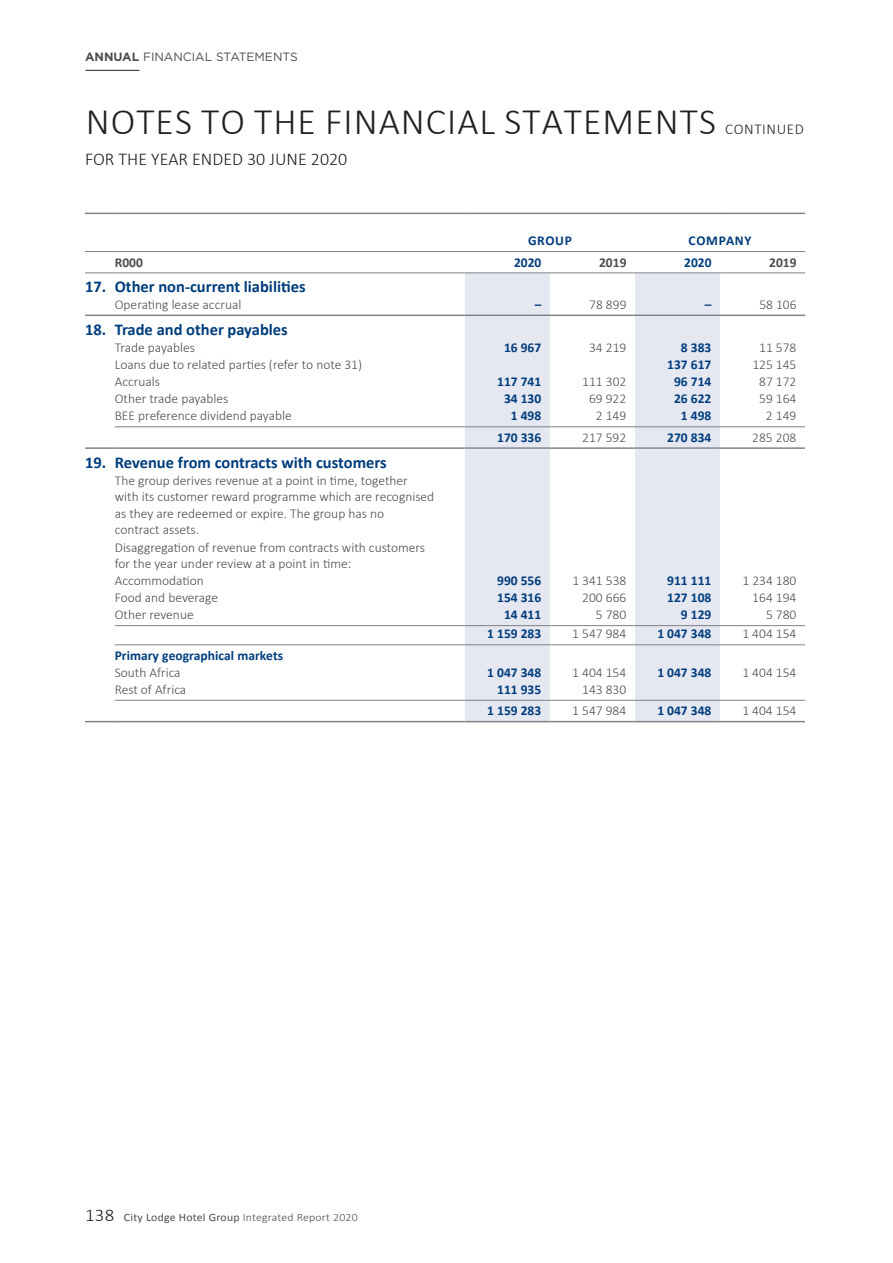
<style>
.page{position:relative;width:893px;height:1263px;background:#fff}
.page>*{position:absolute;margin:0;border:0;box-sizing:border-box;transform-origin:0 0}
.t1{font:300 37.5px "Calibri";letter-spacing:.03em;color:#231f20}
.t2{font:300 18px "Calibri";color:#231f20}
.t3{font:700 16.5px "Calibri";color:#013d7d}
.t4{font:300 15px "Calibri";letter-spacing:.04em;color:#231f20}
.t5{font:300 13.5px/16.6px "Calibri";color:#4b4c4d}
.t6{font:700 13.5px "Calibri";color:#013d7d}
.t7{font:700 13.5px "Calibri";color:#4b4c4d}
.t8{font:700 13.5px "Calibri";letter-spacing:.05em;color:#013d7d}
.t9{font:12px "Gotham";color:#4b4c4d}
.t10{font:300 11.25px "Calibri";letter-spacing:.015em;color:#4b4c4d;scale:1.05 1}
.s1{font-weight:700}
.s2{font-size:18px;color:#231f20}
.s3{font-weight:400}
</style>
<div class="page">
<hr style="left:85px;top:70px;width:54px;height:1px;background:#231f20">
<hr style="left:85px;top:272px;width:30px;height:1px;background:#808285">
<hr style="left:115px;top:272px;width:350px;height:1px;background:#808285">
<hr style="left:465px;top:272px;width:85px;height:1px;background:#808285">
<hr style="left:550px;top:272px;width:85px;height:1px;background:#808285">
<hr style="left:635px;top:272px;width:85px;height:1px;background:#808285">
<hr style="left:720px;top:272px;width:85px;height:1px;background:#808285">
<hr style="left:115px;top:213px;width:350px;height:1px;background:#808285">
<hr style="left:465px;top:213px;width:85px;height:1px;background:#808285">
<hr style="left:550px;top:213px;width:85px;height:1px;background:#808285">
<hr style="left:635px;top:213px;width:85px;height:1px;background:#808285">
<hr style="left:720px;top:213px;width:85px;height:1px;background:#808285">
<hr style="left:115px;top:315px;width:350px;height:1px;background:#808285">
<hr style="left:720px;top:315px;width:85px;height:1px;background:#808285">
<hr style="left:85px;top:213px;width:30px;height:1px;background:#808285">
<hr style="left:85px;top:315px;width:30px;height:1px;background:#808285">
<hr style="left:85px;top:251px;width:30px;height:1px;background:#808285">
<hr style="left:115px;top:251px;width:350px;height:1px;background:#808285">
<hr style="left:465px;top:251px;width:85px;height:1px;background:#808285">
<hr style="left:550px;top:251px;width:85px;height:1px;background:#808285">
<hr style="left:635px;top:251px;width:85px;height:1px;background:#808285">
<hr style="left:720px;top:251px;width:85px;height:1px;background:#808285">
<svg style="left:465px;top:273px;width:255px;height:174px"></svg>
<hr style="left:115px;top:426px;width:350px;height:1px;background:#808285">
<hr style="left:465px;top:426px;width:85px;height:1px;background:#808285">
<hr style="left:550px;top:426px;width:85px;height:1px;background:#808285">
<hr style="left:635px;top:426px;width:85px;height:1px;background:#808285">
<hr style="left:720px;top:426px;width:85px;height:1px;background:#808285">
<hr style="left:115px;top:447px;width:350px;height:2px;background:#808285">
<hr style="left:465px;top:447px;width:85px;height:2px;background:#808285">
<hr style="left:550px;top:447px;width:85px;height:2px;background:#808285">
<hr style="left:635px;top:447px;width:85px;height:2px;background:#808285">
<hr style="left:720px;top:447px;width:85px;height:2px;background:#808285">
<hr style="left:85px;top:447px;width:30px;height:2px;background:#808285">
<svg style="left:465px;top:449px;width:255px;height:272px;fill:#e5e7f1"></svg>
<hr style="left:115px;top:625px;width:350px;height:1px;background:#808285">
<hr style="left:465px;top:625px;width:85px;height:1px;background:#808285">
<hr style="left:550px;top:625px;width:85px;height:1px;background:#808285">
<hr style="left:635px;top:625px;width:85px;height:1px;background:#808285">
<hr style="left:720px;top:625px;width:85px;height:1px;background:#808285">
<hr style="left:115px;top:644px;width:350px;height:1px;background:#808285">
<hr style="left:465px;top:644px;width:85px;height:1px;background:#808285">
<hr style="left:550px;top:644px;width:85px;height:1px;background:#808285">
<hr style="left:635px;top:644px;width:85px;height:1px;background:#808285">
<hr style="left:720px;top:644px;width:85px;height:1px;background:#808285">
<hr style="left:115px;top:700px;width:350px;height:1px;background:#808285">
<hr style="left:465px;top:700px;width:85px;height:1px;background:#808285">
<hr style="left:550px;top:700px;width:85px;height:1px;background:#808285">
<hr style="left:635px;top:700px;width:85px;height:1px;background:#808285">
<hr style="left:720px;top:700px;width:85px;height:1px;background:#808285">
<hr style="left:115px;top:721px;width:350px;height:1px;background:#808285">
<hr style="left:465px;top:721px;width:85px;height:1px;background:#808285">
<hr style="left:550px;top:721px;width:85px;height:1px;background:#808285">
<hr style="left:635px;top:721px;width:85px;height:1px;background:#808285">
<hr style="left:720px;top:721px;width:85px;height:1px;background:#808285">
<hr style="left:85px;top:721px;width:30px;height:1px;background:#808285">
<p class="t9" style="left:85px;top:49px;width:214px"><span class="s1">ANNUAL</span> FINANCIAL STATEMENTS</p>
<h1 class="t1" style="left:86px;top:99px;width:632px">NOTES TO THE FINANCIAL STATEMENTS</h1>
<h2 class="t2" style="left:85px;top:148px;width:264px">FOR THE YEAR ENDED 30 JUNE 2020</h2>
<p class="t4" style="left:725px;top:120px;width:80px">CONTINUED</p>
<p class="t6" style="left:528px;top:232px;width:45px">GROUP</p>
<p class="t8" style="left:689px;top:232px;width:64px">COMPANY</p>
<p class="t7" style="left:115px;top:253px;width:30px">R000</p>
<p class="t6" style="left:514px;top:253px;width:29px">2020</p>
<p class="t7" style="left:599px;top:253px;width:29px">2019</p>
<p class="t6" style="left:684px;top:253px;width:29px">2020</p>
<p class="t7" style="left:769px;top:253px;width:29px">2019</p>
<p class="t3" style="left:85px;top:276px;width:222px">17. Other non-current liabilities</p>
<p class="t5" style="left:115px;top:295px;width:128px">Operating lease accrual</p>
<p class="t6" style="left:535px;top:296px;width:8px">–</p>
<p class="t5" style="left:589px;top:295px;width:39px">78 899</p>
<p class="t6" style="left:705px;top:296px;width:8px">–</p>
<p class="t5" style="left:759px;top:295px;width:39px">58 106</p>
<p class="t3" style="left:85px;top:319px;width:204px">18. Trade and other payables</p>
<p class="t5" style="left:115px;top:339px;width:82px">Trade payables</p>
<p class="t6" style="left:504px;top:339px;width:39px">16 967</p>
<p class="t5" style="left:589px;top:339px;width:39px">34 219</p>
<p class="t6" style="left:681px;top:339px;width:32px">8 383</p>
<p class="t5" style="left:759px;top:339px;width:39px">11 578</p>
<p class="t5" style="left:115px;top:356px;width:249px">Loans due to related parties (refer to note 31)</p>
<p class="t6" style="left:667px;top:356px;width:46px">137 617</p>
<p class="t5" style="left:752px;top:356px;width:46px">125 145</p>
<p class="t5" style="left:115px;top:373px;width:47px">Accruals</p>
<p class="t6" style="left:497px;top:373px;width:46px">117 741</p>
<p class="t5" style="left:582px;top:373px;width:46px">111 302</p>
<p class="t6" style="left:674px;top:373px;width:39px">96 714</p>
<p class="t5" style="left:759px;top:373px;width:39px">87 172</p>
<p class="t5" style="left:115px;top:390px;width:115px">Other trade payables</p>
<p class="t6" style="left:504px;top:390px;width:39px">34 130</p>
<p class="t5" style="left:589px;top:390px;width:39px">69 922</p>
<p class="t6" style="left:674px;top:390px;width:39px">26 622</p>
<p class="t5" style="left:759px;top:390px;width:39px">59 164</p>
<p class="t5" style="left:115px;top:407px;width:178px">BEE preference dividend payable</p>
<p class="t6" style="left:511px;top:407px;width:32px">1 498</p>
<p class="t5" style="left:596px;top:407px;width:32px">2 149</p>
<p class="t6" style="left:681px;top:407px;width:32px">1 498</p>
<p class="t5" style="left:766px;top:407px;width:32px">2 149</p>
<p class="t6" style="left:497px;top:429px;width:46px">170 336</p>
<p class="t5" style="left:582px;top:428px;width:46px">217 592</p>
<p class="t6" style="left:667px;top:429px;width:46px">270 834</p>
<p class="t5" style="left:752px;top:428px;width:46px">285 208</p>
<p class="t3" style="left:85px;top:452px;width:303px">19. Revenue from contracts with customers</p>
<p class="t5" style="left:115px;top:471px;width:321px">The group derives revenue at a point in time, together with its customer reward programme which are recognised as they are redeemed or expire. The group has no<br>contract assets.<br>Disaggregation of revenue from contracts with customers for the year under review at a point in time:<br>Accommodation</p>
<p class="t6" style="left:497px;top:572px;width:46px">990 556</p>
<p class="t5" style="left:572px;top:572px;width:56px">1 341 538</p>
<p class="t6" style="left:667px;top:572px;width:46px">911 111</p>
<p class="t5" style="left:742px;top:572px;width:56px">1 234 180</p>
<p class="t5" style="left:115px;top:589px;width:105px">Food and beverage</p>
<p class="t6" style="left:497px;top:589px;width:46px">154 316</p>
<p class="t5" style="left:582px;top:589px;width:46px">200 666</p>
<p class="t6" style="left:667px;top:589px;width:46px">127 108</p>
<p class="t5" style="left:752px;top:589px;width:46px">164 194</p>
<p class="t5" style="left:115px;top:606px;width:80px">Other revenue</p>
<p class="t6" style="left:504px;top:606px;width:39px">14 411</p>
<p class="t5" style="left:596px;top:606px;width:32px">5 780</p>
<p class="t6" style="left:681px;top:606px;width:32px">9 129</p>
<p class="t5" style="left:766px;top:606px;width:32px">5 780</p>
<p class="t6" style="left:487px;top:625px;width:56px">1 159 283</p>
<p class="t5" style="left:572px;top:625px;width:56px">1 547 984</p>
<p class="t6" style="left:657px;top:625px;width:56px">1 047 348</p>
<p class="t5" style="left:742px;top:625px;width:56px">1 404 154</p>
<p class="t6" style="left:115px;top:647px;width:170px">Primary geographical markets</p>
<p class="t5" style="left:115px;top:663px;width:67px">South Africa</p>
<p class="t6" style="left:487px;top:664px;width:56px">1 047 348</p>
<p class="t5" style="left:572px;top:663px;width:56px">1 404 154</p>
<p class="t6" style="left:657px;top:664px;width:56px">1 047 348</p>
<p class="t5" style="left:742px;top:663px;width:56px">1 404 154</p>
<p class="t5" style="left:115px;top:680px;width:73px">Rest of Africa</p>
<p class="t6" style="left:497px;top:681px;width:46px">111 935</p>
<p class="t5" style="left:582px;top:680px;width:46px">143 830</p>
<p class="t6" style="left:487px;top:702px;width:56px">1 159 283</p>
<p class="t5" style="left:572px;top:702px;width:56px">1 547 984</p>
<p class="t6" style="left:657px;top:702px;width:56px">1 047 348</p>
<p class="t5" style="left:742px;top:702px;width:56px">1 404 154</p>
<p class="t10" style="left:85px;top:1210px;width:261px"><span class="s2">138</span> <span class="s3">City Lodge Hotel Group</span> Integrated Report 2020</p>
</div>
